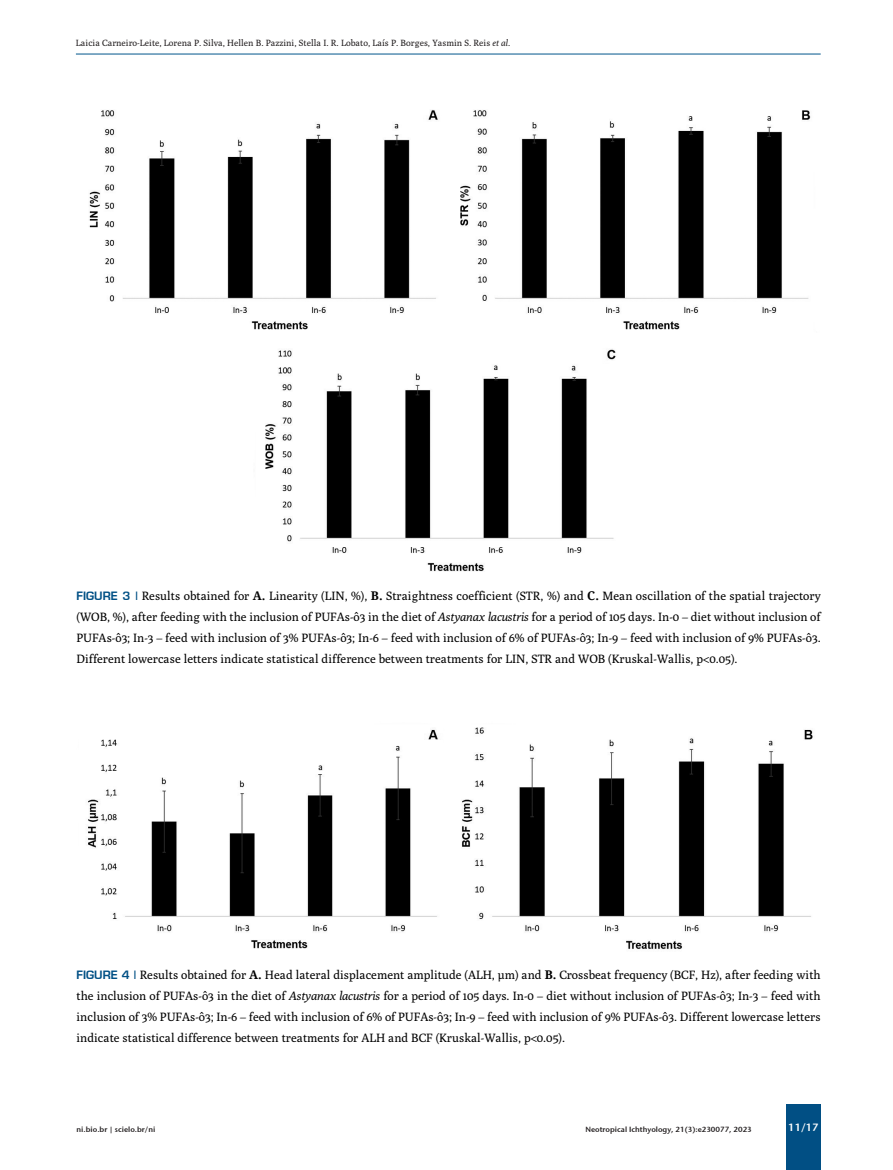
<style>
.page{position:relative;width:893px;height:1170px;background:#fff}
.page>*{position:absolute;margin:0;border:0;box-sizing:border-box;transform-origin:0 0}
.t1{font:12px/21px "Poly";color:#000;text-align:justify}
.t2{font:10.5px "Stone Sans Sem ITCTT Semi";color:#fff}
.t3{font:9px "Poly";color:#231f20}
.t4{font:7.5px "Stone Sans Sem ITCTT Semi";color:#231f20}
.s1{font-style:italic}
.s2{font-family:"Eugenio Medium Normal";color:#015085}
.s3{font-family:"Droid Serif";font-weight:700}
</style>
<div class="page">
<hr style="left:76px;top:54px;width:745px;height:1px;background:#01558c">
<div style="left:786px;top:1104px;width:35px;height:65px;background:#014f84"></div>
<img style="left:89px;top:110px;width:722px;height:462px">
<img style="left:88px;top:727px;width:725px;height:222px">
<p class="t3" style="left:76px;top:38px;width:436px">Laicia Carneiro-Leite, Lorena P. Silva, Hellen B. Pazzini, Stella I. R. Lobato, Laís P. Borges, Yasmin S. Reis <span class="s1">et al.</span></p>
<p class="t1" style="left:77px;top:585px;width:746px"><span class="s2">FIGURE 3 |</span> Results obtained for <span class="s3">A.</span> Linearity (LIN, %), <span class="s3">B.</span> Straightness coefficient (STR, %) and <span class="s3">C.</span> Mean oscillation of the spatial trajectory (WOB, %), after feeding with the inclusion of PUFAs-ô3 in the diet of <span class="s1">Astyanax lacustris</span> for a period of 105 days. In-0 – diet without inclusion of PUFAs-ô3; In-3 – feed with inclusion of 3% PUFAs-ô3; In-6 – feed with inclusion of 6% of PUFAs-ô3; In-9 – feed with inclusion of 9% PUFAs-ô3.<br>Different lowercase letters indicate statistical difference between treatments for LIN, STR and WOB (Kruskal-Wallis, p&lt;0.05).</p>
<p class="t1" style="left:77px;top:963px;width:746px"><span class="s2">FIGURE 4 |</span> Results obtained for <span class="s3">A.</span> Head lateral displacement amplitude (ALH, μm) and <span class="s3">B.</span> Crossbeat frequency (BCF, Hz), after feeding with the inclusion of PUFAs-ô3 in the diet of <span class="s1">Astyanax lacustris</span> for a period of 105 days. In-0 – diet without inclusion of PUFAs-ô3; In-3 – feed with inclusion of 3% PUFAs-ô3; In-6 – feed with inclusion of 6% of PUFAs-ô3; In-9 – feed with inclusion of 9% PUFAs-ô3. Different lowercase letters indicate statistical difference between treatments for ALH and BCF (Kruskal-Wallis, p&lt;0.05).</p>
<p class="t4" style="left:77px;top:1122px;width:80px">ni.bio.br | scielo.br/ni</p>
<p class="t4" style="left:585px;top:1122px;width:168px">Neotropical Ichthyology, 21(3):e230077, 2023</p>
<p class="t2" style="left:788px;top:1118px;width:32px">11/17</p>
</div>
